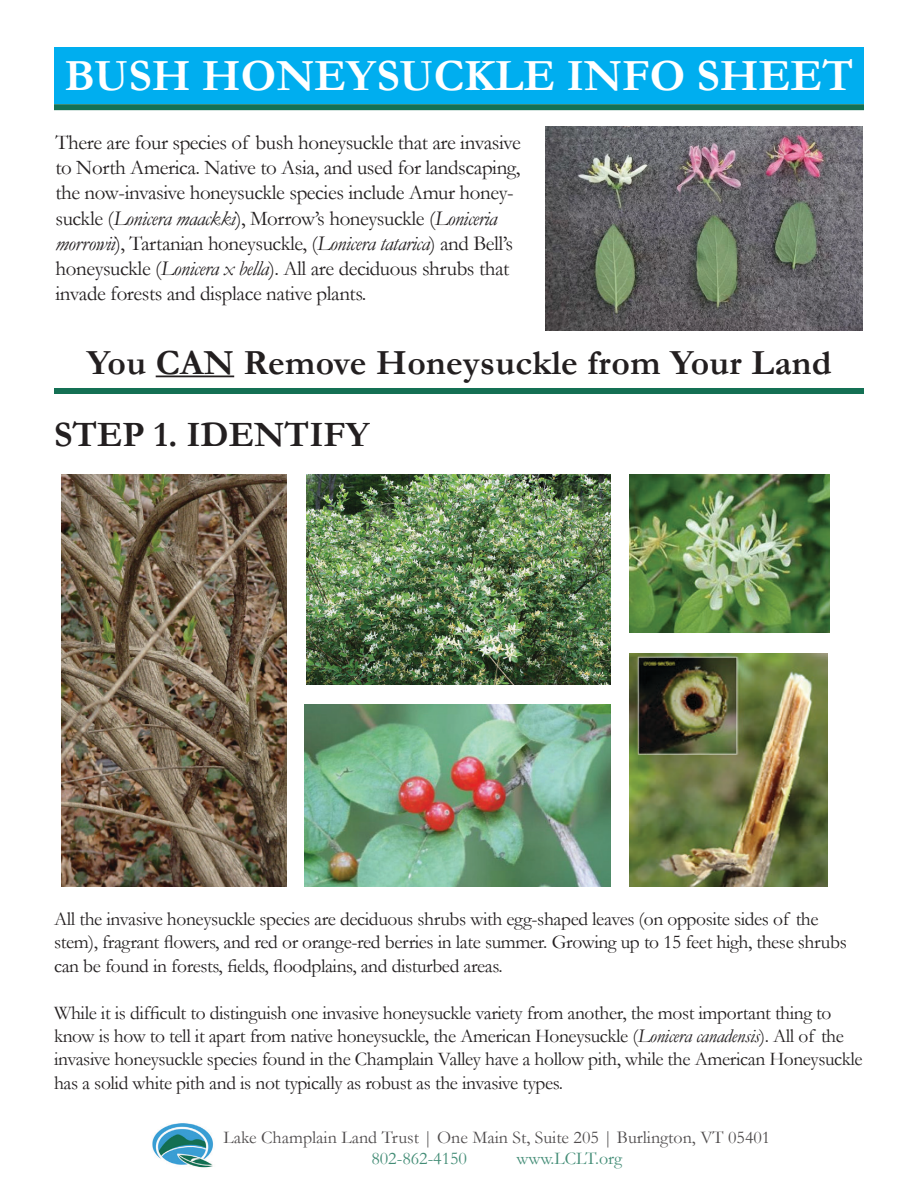
<style>
.page{position:relative;width:918px;height:1188px;background:#fff}
.page>*{position:absolute;margin:0;border:0;box-sizing:border-box;transform-origin:0 0}
.t1{font:700 45px "Garamond";color:#fff}
.t2{font:700 36px "Garamond";color:#231f20}
.t3{font:700 35.7px "Garamond";letter-spacing:.01em;color:#231f20}
.t4{font:21px/25.2px "Garamond";letter-spacing:-.02em;color:#231f20}
.t5{font:19.5px/23.4px "Garamond";letter-spacing:-.02em;color:#231f20}
.t6{font:18px "Garamond";color:#231f20}
.t7{font:18px "Garamond";color:#147054}
.s1{font-style:italic}
</style>
<div class="page">
<div style="left:54px;top:47px;width:810px;height:57px;background:#00aeef"></div>
<div style="left:54px;top:104px;width:810px;height:6px;background:#147054"></div>
<img style="left:546px;top:126px;width:316px;height:204px">
<hr style="left:156px;top:376px;width:78px;height:1px;background:#231f20">
<div style="left:54px;top:388px;width:810px;height:6px;background:#147054"></div>
<img style="left:152px;top:1123px;width:61px;height:45px">
<img style="left:630px;top:474px;width:199px;height:158px">
<img style="left:304px;top:705px;width:306px;height:182px">
<img style="left:630px;top:653px;width:198px;height:234px">
<img style="left:61px;top:474px;width:225px;height:413px">
<img style="left:306px;top:475px;width:304px;height:210px">
<h1 class="t1" style="left:65px;top:46px;width:790px">BUSH HONEYSUCKLE INFO SHEET</h1>
<p class="t4" style="left:56px;top:129px;width:467px">There are four species of bush honeysuckle that are invasive to North America. Native to Asia, and used for landscaping, the now-invasive honeysuckle species include Amur honey&shy;suckle (<span class="s1">Lonicera maackki</span>), Morrow’s honeysuckle (<span class="s1">Loniceria morrowii</span>), Tartanian honeysuckle, (<span class="s1">Lonicera tatarica</span>) and Bell’s honeysuckle (<span class="s1">Lonicera x bella</span>). All are deciduous shrubs that invade forests and displace native plants.</p>
<h3 class="t3" style="left:87px;top:338px;width:746px">You CAN Remove Honeysuckle from Your Land</h3>
<h2 class="t2" style="left:54px;top:410px;width:317px">STEP 1. IDENTIFY</h2>
<p class="t5" style="left:54px;top:907px;width:794px">All the invasive honeysuckle species are deciduous shrubs with egg-shaped leaves (on opposite sides of the stem), fragrant flowers, and red or orange-red berries in late summer. Growing up to 15 feet high, these shrubs can be found in forests, fields, floodplains, and disturbed areas.</p>
<p class="t5" style="left:54px;top:1000px;width:810px">While it is difficult to distinguish one invasive honeysuckle variety from another, the most important thing to know is how to tell it apart from native honeysuckle, the American Honeysuckle (<span class="s1">Lonicera canadensis</span>). All of the invasive honeysuckle species found in the Champlain Valley have a hollow pith, while the American Honeysuckle has a solid white pith and is not typically as robust as the invasive types.</p>
<p class="t6" style="left:223px;top:1125px;width:548px">Lake Champlain Land Trust | One Main St, Suite 205 | Burlington, VT 05401</p>
<p class="t7" style="left:371px;top:1147px;width:97px">802-862-4150</p>
<p class="t7" style="left:517px;top:1147px;width:107px">www.LCLT.org</p>
</div>
